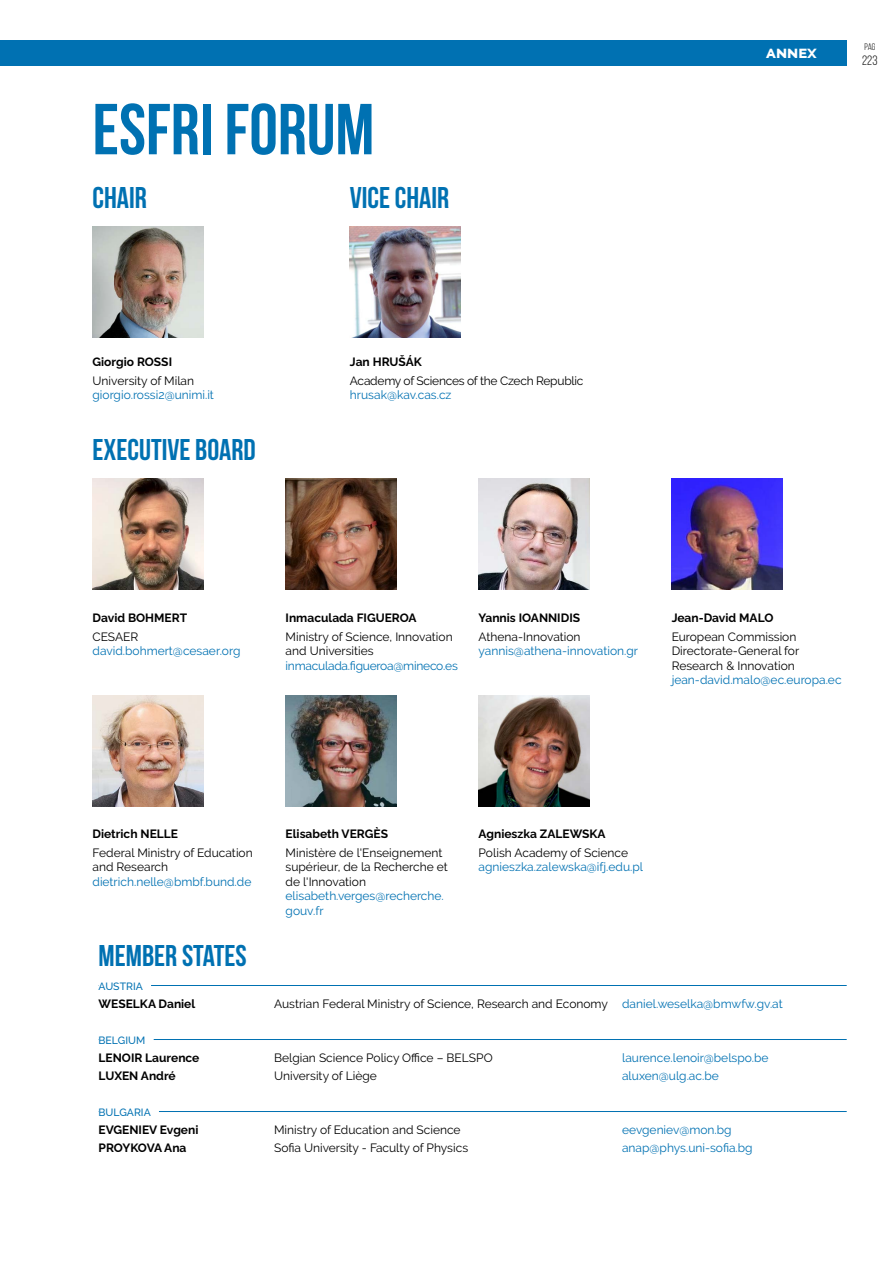
<style>
.page{position:relative;width:893px;height:1263px;background:#fff}
.page>*{position:absolute;margin:0;border:0;box-sizing:border-box;transform-origin:0 0}
.t1{font:700 72px "Bebas Neue";color:#0071b2}
.t2{font:700 30px "Bebas Neue";color:#0071b2}
.t3{font:700 16.5px "Raleway v 4020 Extra";color:#fff}
.t4{font:13.5px "Bebas Neue";color:#000}
.t5{font:12px/14.4px "Raleway";color:#000}
.t6{font:12px/14.4px "Raleway";color:#0071b2}
.t7{font:12px "Raleway v 4020 Bold";color:#000}
.t8{font:12px "Raleway";letter-spacing:-.02em;color:#000}
.t9{font:12px "Raleway";letter-spacing:-.02em;color:#0071b2}
.t10{font:500 10.5px "Raleway";color:#0071b2}
.t11{font:9.45px "Bebas Neue";color:#000}
.s1{color:#0071b2}
</style>
<div class="page">
<div style="left:0;top:40px;width:847px;height:26px;background:#0071b2"></div>
<hr style="left:99px;top:985px;width:748px;height:1px;background:#0071b2">
<div style="left:99px;top:977px;width:52px;height:15px;background:#fff"></div>
<hr style="left:99px;top:1039px;width:748px;height:1px;background:#0071b2">
<div style="left:99px;top:1031px;width:55px;height:15px;background:#fff"></div>
<hr style="left:99px;top:1111px;width:748px;height:1px;background:#0071b2">
<div style="left:99px;top:1103px;width:60px;height:15px;background:#fff"></div>
<img style="left:350px;top:226px;width:111px;height:111px">
<img style="left:93px;top:226px;width:110px;height:111px">
<img style="left:93px;top:478px;width:110px;height:111px">
<img style="left:672px;top:478px;width:110px;height:111px">
<img style="left:286px;top:478px;width:110px;height:111px">
<img style="left:93px;top:695px;width:110px;height:111px">
<img style="left:479px;top:478px;width:110px;height:111px">
<img style="left:286px;top:695px;width:110px;height:111px">
<img style="left:479px;top:695px;width:110px;height:111px">
<h1 class="t1" style="left:93px;top:90px;width:283px">ESFRI FORUM</h1>
<h2 class="t2" style="left:93px;top:181px;width:56px">CHAIR</h2>
<h2 class="t2" style="left:350px;top:181px;width:101px">VICE CHAIR</h2>
<p class="t7" style="left:93px;top:353px;width:81px">Giorgio ROSSI</p>
<p class="t5" style="left:93px;top:373px;width:103px">University of Milan</p>
<p class="t6" style="left:93px;top:388px;width:123px">giorgio.rossi2@unimi.it</p>
<h2 class="t2" style="left:93px;top:433px;width:165px">EXECUTIVE BOARD</h2>
<p class="t7" style="left:350px;top:353px;width:73px">Jan HRUŠÁK</p>
<p class="t8" style="left:350px;top:374px;width:235px">Academy of Sciences of the Czech Republic</p>
<p class="t6" style="left:350px;top:388px;width:103px">hrusak@kav.cas.cz</p>
<h3 class="t3" style="left:766px;top:39px;width:52px">annex</h3>
<p class="t11" style="left:864px;top:41px;width:13px">pag</p>
<p class="t4" style="left:862px;top:53px;width:17px">223</p>
<p class="t7" style="left:93px;top:609px;width:96px">David BOHMERT</p>
<p class="t5" style="left:93px;top:629px;width:47px">CESAER</p>
<p class="t6" style="left:93px;top:644px;width:149px">david.bohmert@cesaer.org</p>
<p class="t7" style="left:286px;top:609px;width:133px">Inmaculada FIGUEROA</p>
<p class="t5" style="left:286px;top:629px;width:169px">Ministry of Science, Innovation and Universities</p>
<p class="t9" style="left:286px;top:659px;width:174px">inmaculada.figueroa@mineco.es</p>
<p class="t7" style="left:479px;top:609px;width:103px">Yannis IOANNIDIS</p>
<p class="t5" style="left:479px;top:629px;width:103px">Athena-Innovation</p>
<p class="t6" style="left:479px;top:644px;width:161px">yannis@athena-innovation.gr</p>
<p class="t7" style="left:672px;top:609px;width:103px">Jean-David MALO</p>
<p class="t5" style="left:672px;top:629px;width:129px">European Commission<br>Directorate-General for<br>Research &amp; Innovation</p>
<p class="t6" style="left:672px;top:673px;width:171px">jean-david.malo@ec.europa.ec</p>
<p class="t7" style="left:93px;top:825px;width:87px">Dietrich NELLE</p>
<p class="t5" style="left:93px;top:845px;width:162px">Federal Ministry of Education and Research</p>
<p class="t6" style="left:93px;top:874px;width:160px">dietrich.nelle@bmbf.bund.de</p>
<p class="t7" style="left:286px;top:825px;width:104px">Elisabeth VERGÈS</p>
<p class="t5" style="left:286px;top:845px;width:164px">Ministère de l'Enseignement supérieur, de la Recherche et de l'Innovation</p>
<p class="t6" style="left:286px;top:889px;width:160px">elisabeth.verges@recherche. gouv.fr</p>
<p class="t7" style="left:479px;top:825px;width:128px">Agnieszka ZALEWSKA</p>
<p class="t5" style="left:479px;top:845px;width:151px">Polish Academy of Science</p>
<p class="t6" style="left:479px;top:860px;width:166px">agnieszka.zalewska@ifj.edu.pl</p>
<h2 class="t2" style="left:99px;top:939px;width:150px">MEMBER STATES</h2>
<p class="t10" style="left:99px;top:980px;width:46px">AUSTRIA</p>
<p class="t7" style="left:99px;top:994px;width:98px">WESELKA Daniel</p>
<p class="t5" style="left:274px;top:997px;width:510px">Austrian Federal Ministry of Science, Research and Economy <span class="s1">daniel.weselka@bmwfw.gv.at</span></p>
<p class="t10" style="left:99px;top:1034px;width:48px">BELGIUM</p>
<p class="t7" style="left:99px;top:1048px;width:102px">LENOIR Laurence</p>
<p class="t5" style="left:274px;top:1051px;width:220px">Belgian Science Policy Office – BELSPO</p>
<p class="t6" style="left:622px;top:1051px;width:148px">laurence.lenoir@belspo.be</p>
<p class="t7" style="left:99px;top:1066px;width:79px">LUXEN André</p>
<p class="t5" style="left:274px;top:1069px;width:104px">University of Liège</p>
<p class="t6" style="left:622px;top:1069px;width:98px">aluxen@ulg.ac.be</p>
<p class="t10" style="left:99px;top:1106px;width:54px">BULGARIA</p>
<p class="t7" style="left:99px;top:1120px;width:101px">EVGENIEV Evgeni</p>
<p class="t5" style="left:274px;top:1123px;width:188px">Ministry of Education and Science</p>
<p class="t6" style="left:622px;top:1123px;width:111px">eevgeniev@mon.bg</p>
<p class="t7" style="left:99px;top:1138px;width:89px">PROYKOVA Ana</p>
<p class="t5" style="left:274px;top:1141px;width:196px">Sofia University - Faculty of Physics</p>
<p class="t6" style="left:622px;top:1141px;width:132px">anap@phys.uni-sofia.bg</p>
</div>
